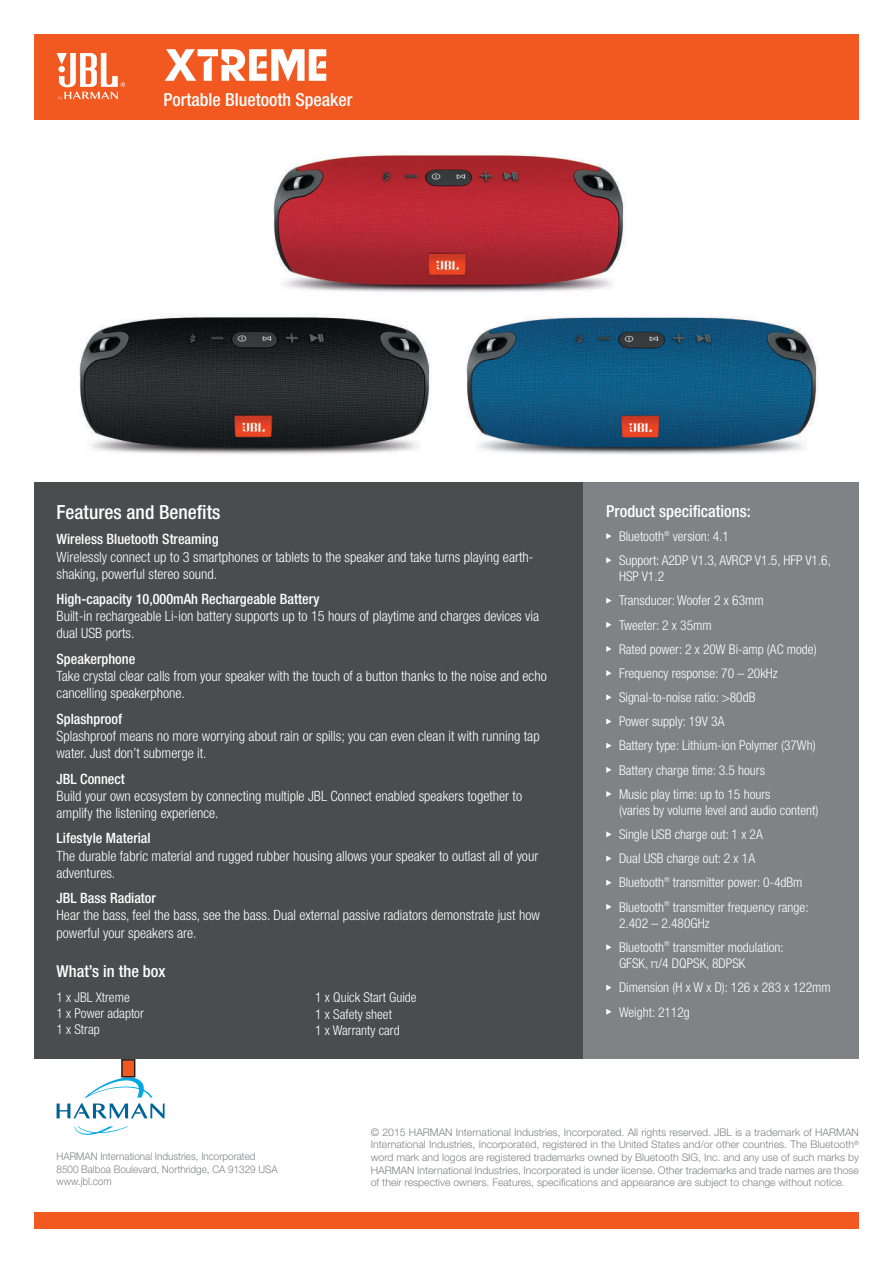
<style>
.page{position:relative;width:893px;height:1263px;background:#fff}
.page>*{position:absolute;margin:0;border:0;box-sizing:border-box;transform-origin:0 0}
.t1{font:500 condensed 19.5px "Helvetica Neue LT Pro";color:#fff}
.t2{font:500 condensed 18px "Helvetica Neue LT Pro";color:#fff}
.t3{font:500 condensed 16.5px "Helvetica Neue LT Pro";color:#fff}
.t4{font:300 condensed 14.25px/17.1px "Helvetica Neue LT Pro";color:#fff}
.t5{font:500 condensed 14.25px "Helvetica Neue LT Pro";color:#fff}
.t6{font:300 condensed 13.5px/24.2px "Helvetica Neue LT Pro";color:#fff}
.t7{font:300 10.5px/12.6px "Helvetica Neue LT Pro";color:#808285;text-align:justify}
.t8{font:300 10.5px/12.6px "Helvetica Neue LT Pro";color:#808285;scale:.94 1}
</style>
<div class="page">
<img style="left:466px;top:316px;width:352px;height:139px">
<img style="left:79px;top:315px;width:352px;height:140px">
<img style="left:262px;top:119px;width:368px;height:174px">
<div style="left:34px;top:1213px;width:825px;height:16px;background:#f15921"></div>
<div style="left:34px;top:482px;width:550px;height:577px;background:#4b4c4d"></div>
<div style="left:34px;top:34px;width:825px;height:85px;background:#f15921"></div>
<svg style="left:165px;top:49px;width:161px;height:32px"></svg>
<div style="left:584px;top:482px;width:275px;height:577px;background:#808285"></div>
<svg style="left:606px;top:533px;width:5px;height:6px"></svg>
<svg style="left:606px;top:557px;width:5px;height:6px"></svg>
<svg style="left:606px;top:598px;width:5px;height:6px"></svg>
<svg style="left:606px;top:622px;width:5px;height:6px"></svg>
<svg style="left:606px;top:646px;width:5px;height:6px"></svg>
<svg style="left:606px;top:670px;width:5px;height:6px"></svg>
<svg style="left:606px;top:694px;width:5px;height:6px"></svg>
<svg style="left:606px;top:718px;width:5px;height:6px"></svg>
<svg style="left:606px;top:743px;width:5px;height:6px"></svg>
<svg style="left:606px;top:767px;width:5px;height:6px"></svg>
<svg style="left:606px;top:791px;width:5px;height:6px"></svg>
<svg style="left:606px;top:831px;width:5px;height:6px"></svg>
<svg style="left:606px;top:855px;width:5px;height:6px"></svg>
<svg style="left:606px;top:880px;width:5px;height:6px"></svg>
<svg style="left:606px;top:904px;width:5px;height:6px"></svg>
<svg style="left:606px;top:944px;width:5px;height:6px"></svg>
<svg style="left:606px;top:984px;width:5px;height:6px"></svg>
<svg style="left:606px;top:1009px;width:5px;height:6px"></svg>
<svg style="left:85px;top:1075px;width:67px;height:22px"></svg>
<svg style="left:74px;top:1126px;width:54px;height:9px"></svg>
<svg style="left:57px;top:1103px;width:108px;height:15px"></svg>
<svg style="left:57px;top:53px;width:68px;height:47px"></svg>
<div style="left:122px;top:1060px;width:13px;height:17px;background:#f15921"></div>
<div style="left:121px;top:1059px;width:14px;height:18px;border:2px solid #231f20"></div>
<p class="t2" style="left:163px;top:89px;width:190px">Portable Bluetooth Speaker</p>
<h1 class="t1" style="left:57px;top:500px;width:165px">Features and Benefits</h1>
<p class="t5" style="left:57px;top:531px;width:164px">Wireless Bluetooth Streaming</p>
<p class="t4" style="left:57px;top:548px;width:478px">Wirelessly connect up to 3 smartphones or tablets to the speaker and take turns playing earth&shy;shaking, powerful stereo sound.</p>
<p class="t5" style="left:57px;top:591px;width:264px">High-capacity 10,000mAh Rechargeable Battery</p>
<p class="t4" style="left:57px;top:608px;width:484px">Built-in rechargeable Li-ion battery supports up to 15 hours of playtime and charges devices via dual USB ports.</p>
<p class="t5" style="left:57px;top:650px;width:80px">Speakerphone</p>
<p class="t4" style="left:57px;top:667px;width:492px">Take crystal clear calls from your speaker with the touch of a button thanks to the noise and echo cancelling speakerphone.</p>
<p class="t5" style="left:57px;top:710px;width:67px">Splashproof</p>
<p class="t4" style="left:57px;top:727px;width:485px">Splashproof means no more worrying about rain or spills; you can even clean it with running tap water. Just don’t submerge it.</p>
<p class="t5" style="left:57px;top:770px;width:70px">JBL Connect</p>
<p class="t4" style="left:57px;top:787px;width:467px">Build your own ecosystem by connecting multiple JBL Connect enabled speakers together to amplify the listening experience.</p>
<p class="t5" style="left:57px;top:830px;width:96px">Lifestyle Material</p>
<p class="t4" style="left:57px;top:847px;width:483px">The durable fabric material and rugged rubber housing allows your speaker to outlast all of your adventures.</p>
<p class="t5" style="left:57px;top:890px;width:101px">JBL Bass Radiator</p>
<p class="t4" style="left:57px;top:907px;width:485px">Hear the bass, feel the bass, see the bass. Dual external passive radiators demonstrate just how powerful your speakers are.</p>
<p class="t3" style="left:57px;top:961px;width:111px">What’s in the box</p>
<p class="t6" style="left:57px;top:989px;width:89px;line-height:16.2px">1 x JBL Xtreme<br>1 x Power adaptor<br>1 x Strap</p>
<p class="t6" style="left:315px;top:989px;width:103px;line-height:16.2px">1 x Quick Start Guide<br>1 x Safety sheet<br>1 x Warranty card</p>
<p class="t3" style="left:606px;top:501px;width:146px">Product specifications:</p>
<p class="t6" style="left:619px;top:524px;width:213px">Bluetooth<sup>®</sup> version: 4.1<br>Support: A2DP V1.3, AVRCP V1.5, HFP V1.6,</p>
<p class="t6" style="left:619px;top:564px;width:199px">HSP V1.2<br>Transducer: Woofer 2 x 63mm<br>Tweeter: 2 x 35mm<br>Rated power: 2 x 20W Bi-amp (AC mode)<br>Frequency response: 70 – 20kHz<br>Signal-to-noise ratio: &gt;80dB<br>Power supply: 19V 3A<br>Battery type: Lithium-ion Polymer (37Wh)<br>Battery charge time: 3.5 hours<br>Music play time: up to 15 hours</p>
<p class="t6" style="left:619px;top:798px;width:201px">(varies by volume level and audio content)<br>Single USB charge out: 1 x 2A<br>Dual USB charge out: 2 x 1A<br>Bluetooth<sup>®</sup> transmitter power: 0-4dBm Bluetooth<sup>®</sup> transmitter frequency range:</p>
<p class="t6" style="left:619px;top:911px;width:166px">2.402 – 2.480GHz<br>Bluetooth<sup>®</sup> transmitter modulation:</p>
<p class="t6" style="left:619px;top:951px;width:213px">GFSK, π/4 DQPSK, 8DPSK<br>Dimension (H x W x D): 126 x 283 x 122mm<br>Weight: 2112g</p>
<p class="t8" style="left:57px;top:1150px;width:237px">HARMAN International Industries, Incorporated<br>8500 Balboa Boulevard, Northridge, CA 91329 USA www.jbl.com</p>
<p class="t7" style="left:371px;top:1125px;width:490px">© 2015 HARMAN International Industries, Incorporated. All rights reserved. JBL is a trademark of HARMAN International Industries, Incorporated, registered in the United States and/or other countries. The Bluetooth<sup>® </sup>word mark and logos are registered trademarks owned by Bluetooth SIG, Inc. and any use of such marks by HARMAN International Industries, Incorporated is under license. Other trademarks and trade names are those of their respective owners. Features, specifications and appearance are subject to change without notice.</p>
</div>
